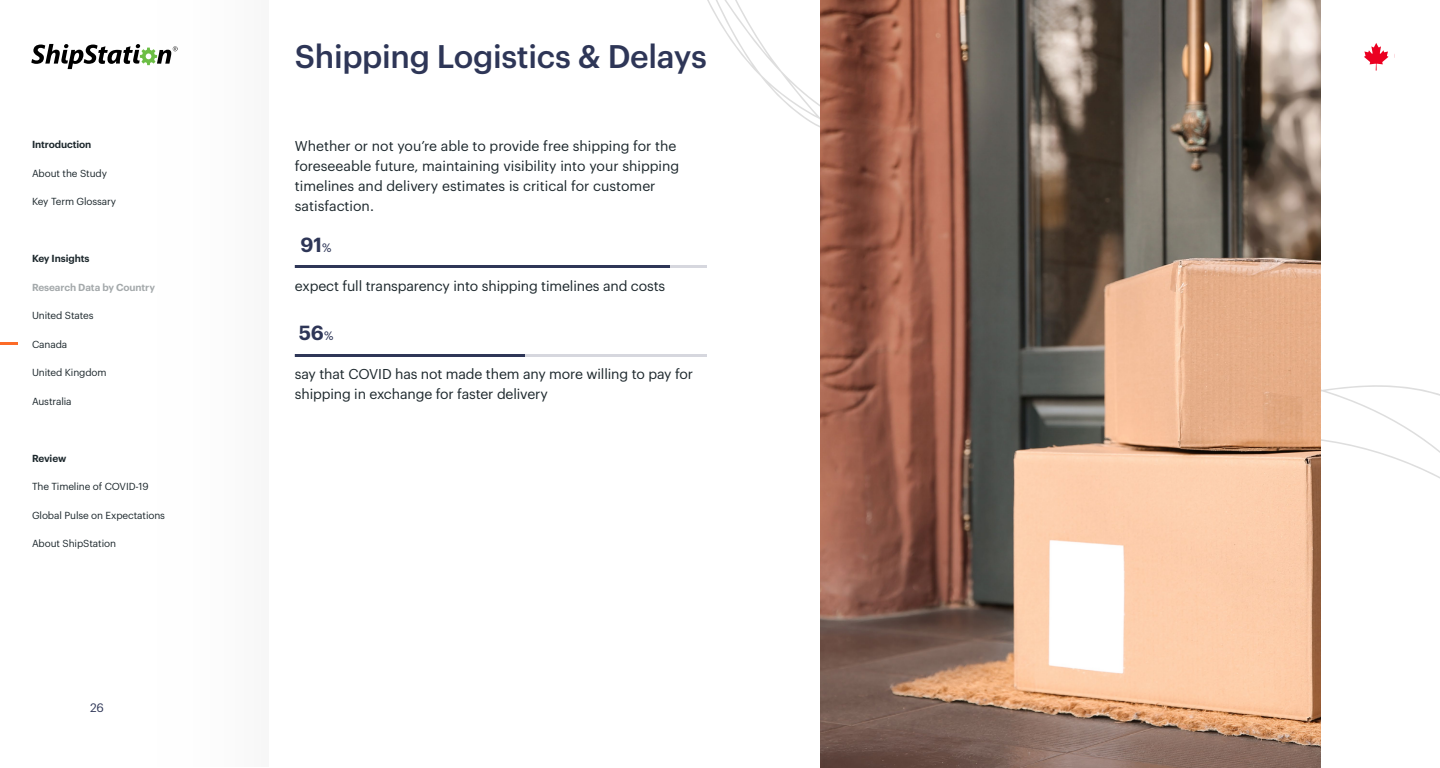
<style>
.page{position:relative;width:1440px;height:768px;background:#fff}
.page>*{position:absolute;margin:0;border:0;box-sizing:border-box;transform-origin:0 0}
.t1{font:500 32px "Graphik";letter-spacing:-.01em;color:#2e3657}
.t2{font:600 20px "Graphik";color:#2e3657}
.t3{font:14px/20px "Graphik";color:#1c272c}
.t4{font:12px "Graphik";color:#2e3657}
.t5{font:10px "Graphik";letter-spacing:-.01em;color:#1c272c}
.t6{font:600 10px "Graphik";letter-spacing:-.01em;color:#1c272c}
.t7{font:600 10px "Graphik";letter-spacing:-.01em;color:#a4a9ab}
.s1{font-weight:400;font-size:12px}
</style>
<div class="page">
<svg style="left:707px;top:0;width:114px;height:181px"></svg>
<svg style="left:31px;top:44px;width:147px;height:25px"></svg>
<svg style="left:1364px;top:43px;width:25px;height:28px"></svg>
<svg style="left:1320px;top:367px;width:120px;height:401px"></svg>
<hr style="left:0;top:342px;width:18px;height:3px;background:#fc6b28">
<hr style="left:295px;top:265px;width:412px;height:3px;background:#2e3657">
<hr style="left:295px;top:354px;width:412px;height:3px;background:#2e3657">
<img style="left:821px;top:0;width:499px;height:768px">
<p class="t6" style="left:32px;top:137px;width:61px">Introduction</p>
<p class="t5" style="left:32px;top:166px;width:76px">About the Study</p>
<p class="t5" style="left:32px;top:194px;width:86px">Key Term Glossary</p>
<p class="t6" style="left:32px;top:251px;width:59px">Key Insights</p>
<p class="t7" style="left:32px;top:279px;width:125px">Research Data by Country</p>
<p class="t5" style="left:32px;top:308px;width:63px">United States</p>
<p class="t5" style="left:32px;top:337px;width:37px">Canada</p>
<p class="t5" style="left:32px;top:365px;width:76px">United Kingdom</p>
<p class="t5" style="left:32px;top:394px;width:41px">Australia</p>
<p class="t6" style="left:32px;top:450px;width:36px">Review</p>
<p class="t5" style="left:32px;top:479px;width:118px">The Timeline of COVID-19</p>
<p class="t5" style="left:32px;top:508px;width:135px">Global Pulse on Expectations</p>
<p class="t5" style="left:32px;top:536px;width:86px">About ShipStation</p>
<p class="t4" style="left:90px;top:699px;width:15px">26</p>
<h1 class="t1" style="left:295px;top:32px;width:414px">Shipping Logistics &amp; Delays</h1>
<p class="t3" style="left:295px;top:135px;width:386px">Whether or not you’re able to provide free shipping for the foreseeable future, maintaining visibility into your shipping timelines and delivery estimates is critical for customer satisfaction.</p>
<h2 class="t2" style="left:301px;top:229px;width:33px">91<span class="s1">%</span></h2>
<p class="t3" style="left:295px;top:275px;width:372px">expect full transparency into shipping timelines and costs</p>
<h2 class="t2" style="left:299px;top:317px;width:36px">56<span class="s1">%</span></h2>
<p class="t3" style="left:295px;top:363px;width:400px">say that COVID has not made them any more willing to pay for shipping in exchange for faster delivery</p>
</div>
